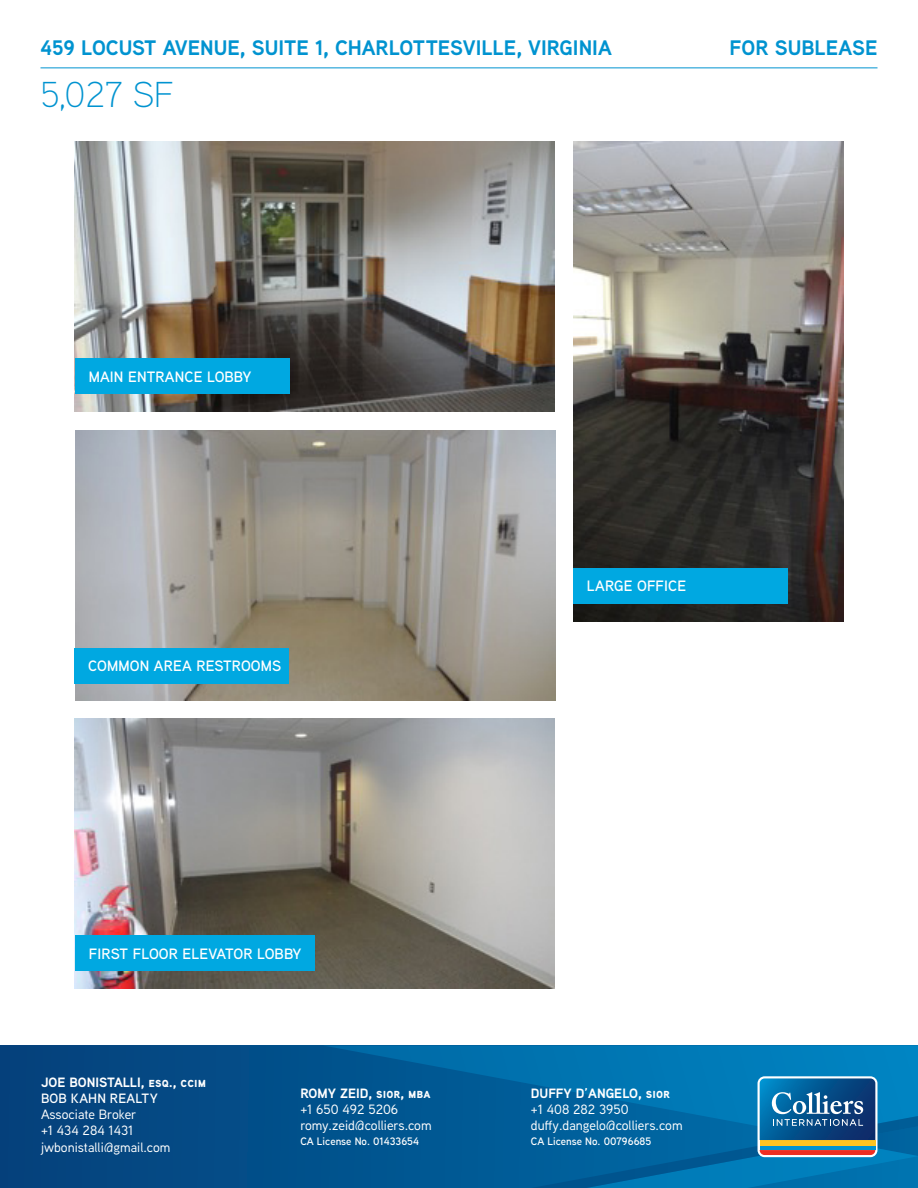
<style>
.page{position:relative;width:918px;height:1188px;background:#fff}
.page>*{position:absolute;margin:0;border:0;box-sizing:border-box;transform-origin:0 0}
.t1{font:300 36px "Aaux Next";color:#0093d0}
.t2{font:700 21px "Aaux Next";color:#0093d0}
.t3{font:600 15px "Aaux Next";letter-spacing:.01em;color:#fff}
.t4{font:500 13.5px/16.2px "Aaux Next";color:#fff}
.t5{font:700 13.5px "Aaux Next";color:#fff}
.t6{font:600 13.5px "Aaux Next";letter-spacing:.015em;color:#fff}
.t7{font:600 10.8px "Aaux Next";color:#fff}
</style>
<div class="page">
<hr style="left:40px;top:68px;width:838px;height:1px;background:#0093d0">
<img style="left:75px;top:430px;width:480px;height:270px">
<img style="left:75px;top:719px;width:480px;height:270px">
<img style="left:573px;top:141px;width:270px;height:480px">
<img style="left:75px;top:141px;width:480px;height:270px">
<div style="left:75px;top:359px;width:215px;height:35px;background:#00a8e1"></div>
<div style="left:75px;top:648px;width:214px;height:35px;background:#00a8e1"></div>
<div style="left:75px;top:936px;width:240px;height:35px;background:#00a8e1"></div>
<div style="left:573px;top:568px;width:215px;height:35px;background:#00a8e1"></div>
<div style="left:0;top:1046px;width:918px;height:142px;background:#054882"></div>
<svg style="left:323px;top:1046px;width:595px;height:30px;background:#0073b0"></svg>
<svg style="left:263px;top:1076px;width:655px;height:112px"></svg>
<h2 class="t2" style="left:40px;top:33px;width:573px">459 LOCUST AVENUE, SUITE 1, CHARLOTTESVILLE, VIRGINIA</h2>
<h2 class="t2" style="left:730px;top:33px;width:149px">FOR SUBLEASE</h2>
<h1 class="t1" style="left:40px;top:71px;width:135px">5,027 SF</h1>
<p class="t3" style="left:89px;top:366px;width:164px">MAIN ENTRANCE LOBBY</p>
<p class="t3" style="left:88px;top:655px;width:195px">COMMON AREA RESTROOMS</p>
<p class="t3" style="left:587px;top:575px;width:101px">LARGE OFFICE</p>
<p class="t3" style="left:89px;top:943px;width:214px">FIRST FLOOR ELEVATOR LOBBY</p>
<p class="t5" style="left:41px;top:1073px;width:167px">JOE BONISTALLI, ESQ., CCIM</p>
<p class="t6" style="left:41px;top:1089px;width:118px">BOB KAHN REALTY</p>
<p class="t4" style="left:41px;top:1106px;width:131px">Associate Broker<br>+1 434 284 1431 jwbonistalli@gmail.com</p>
<p class="t5" style="left:300px;top:1084px;width:132px">ROMY ZEID, SIOR, MBA</p>
<p class="t4" style="left:300px;top:1101px;width:133px">+1 650 492 5206 romy.zeid@colliers.com</p>
<p class="t7" style="left:300px;top:1134px;width:120px">CA License No. 01433654</p>
<p class="t5" style="left:531px;top:1084px;width:141px">DUFFY D’ANGELO, SIOR</p>
<p class="t4" style="left:531px;top:1101px;width:153px">+1 408 282 3950 duffy.dangelo@colliers.com</p>
<p class="t7" style="left:531px;top:1134px;width:122px">CA License No. 00796685</p>
</div>
